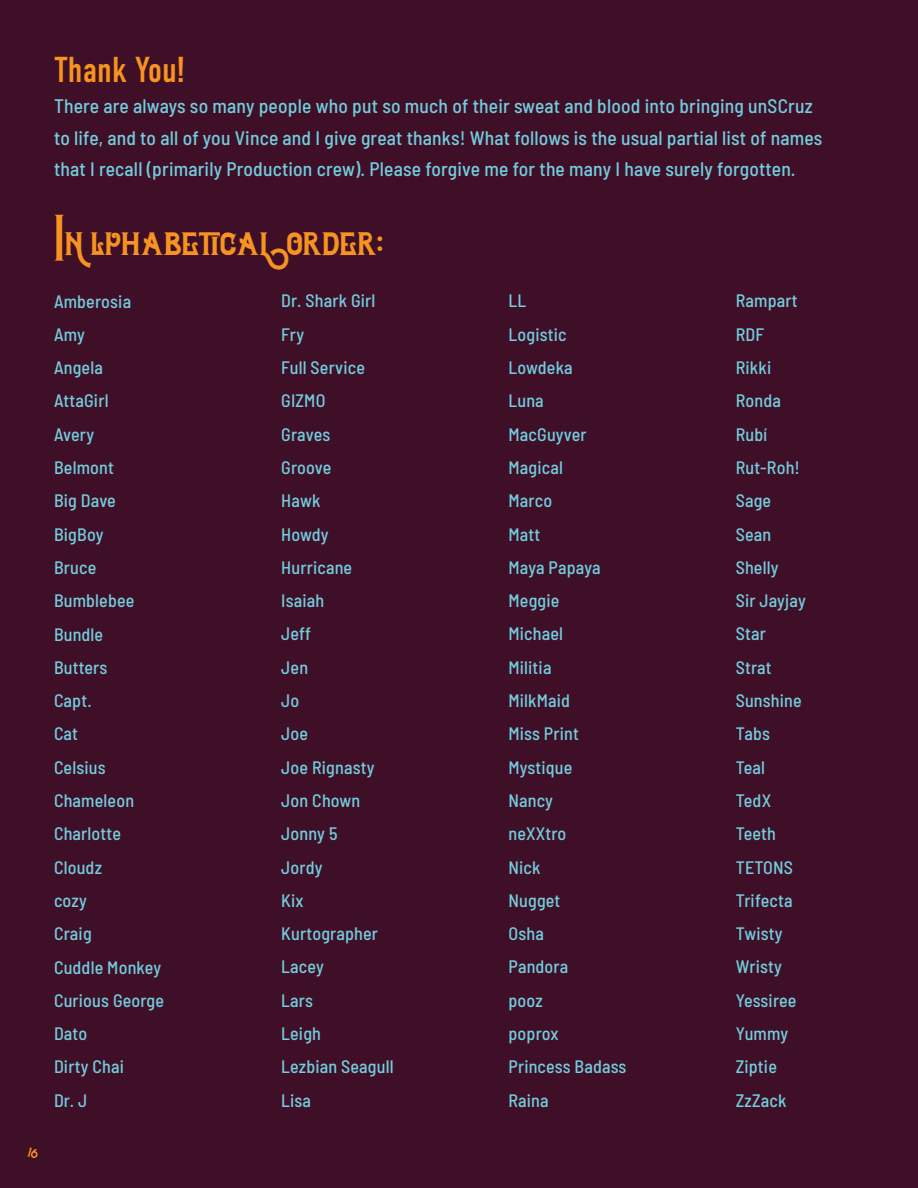
<style>
.page{position:relative;width:918px;height:1188px;background:#3f0f28}
.page>*{position:absolute;margin:0;border:0;box-sizing:border-box;transform-origin:0 0}
.t1{font:45px "Celestial Typeface";color:#f79421}
.t2{font:36px "DIN Condensed";color:#f7941e}
.t3{font:500 semi-condensed 19.5px/31.5px "Barlow";letter-spacing:.01em;color:#72cddd}
.t4{font:500 semi-condensed 18px/33.3px "Barlow";letter-spacing:.01em;color:#72cddd}
</style>
<div class="page">
<h2 class="t2" style="left:54px;top:49px;width:132px">Thank You!</h2>
<p class="t3" style="left:54px;top:89px;width:770px">There are always so many people who put so much of their sweat and blood into bringing unSCruz to life, and to all of you Vince and I give great thanks! What follows is the usual partial list of names that I recall (primarily Production crew). Please forgive me for the many I have surely forgotten.</p>
<h1 class="t1" style="left:54px;top:213px;width:331px">In lphabetical order:</h1>
<p class="t4" style="left:54px;top:283px;width:112px">Amberosia<br>Amy<br>Angela<br>AttaGirl<br>Avery<br>Belmont<br>Big Dave<br>BigBoy<br>Bruce<br>Bumblebee<br>Bundle<br>Butters<br>Capt.<br>Cat<br>Celsius<br>Chameleon<br>Charlotte<br>Cloudz<br>cozy<br>Craig<br>Cuddle Monkey<br>Curious George<br>Dato<br>Dirty Chai<br>Dr. J</p>
<p class="t4" style="left:281px;top:283px;width:114px">Dr. Shark Girl<br>Fry<br>Full Service<br>GIZMO<br>Graves<br>Groove<br>Hawk<br>Howdy<br>Hurricane<br>Isaiah<br>Jeff<br>Jen<br>Jo<br>Joe<br>Joe Rignasty<br>Jon Chown<br>Jonny 5<br>Jordy<br>Kix<br>Kurtographer<br>Lacey<br>Lars<br>Leigh<br>Lezbian Seagull<br>Lisa</p>
<p class="t4" style="left:508px;top:283px;width:119px">LL<br>Logistic<br>Lowdeka<br>Luna<br>MacGuyver<br>Magical<br>Marco<br>Matt<br>Maya Papaya<br>Meggie<br>Michael<br>Militia<br>MilkMaid<br>Miss Print<br>Mystique<br>Nancy<br>neXXtro<br>Nick<br>Nugget<br>Osha<br>Pandora<br>pooz<br>poprox<br>Princess Badass<br>Raina</p>
<p class="t4" style="left:736px;top:283px;width:72px">Rampart<br>RDF<br>Rikki<br>Ronda<br>Rubí<br>Rut-Roh!<br>Sage<br>Sean<br>Shelly<br>Sir Jayjay<br>Star<br>Strat<br>Sunshine<br>Tabs<br>Teal<br>TedX<br>Teeth<br>TETONS<br>Trifecta<br>Twisty<br>Wristy<br>Yessiree<br>Yummy<br>Ziptie<br>ZzZack</p>
</div>
